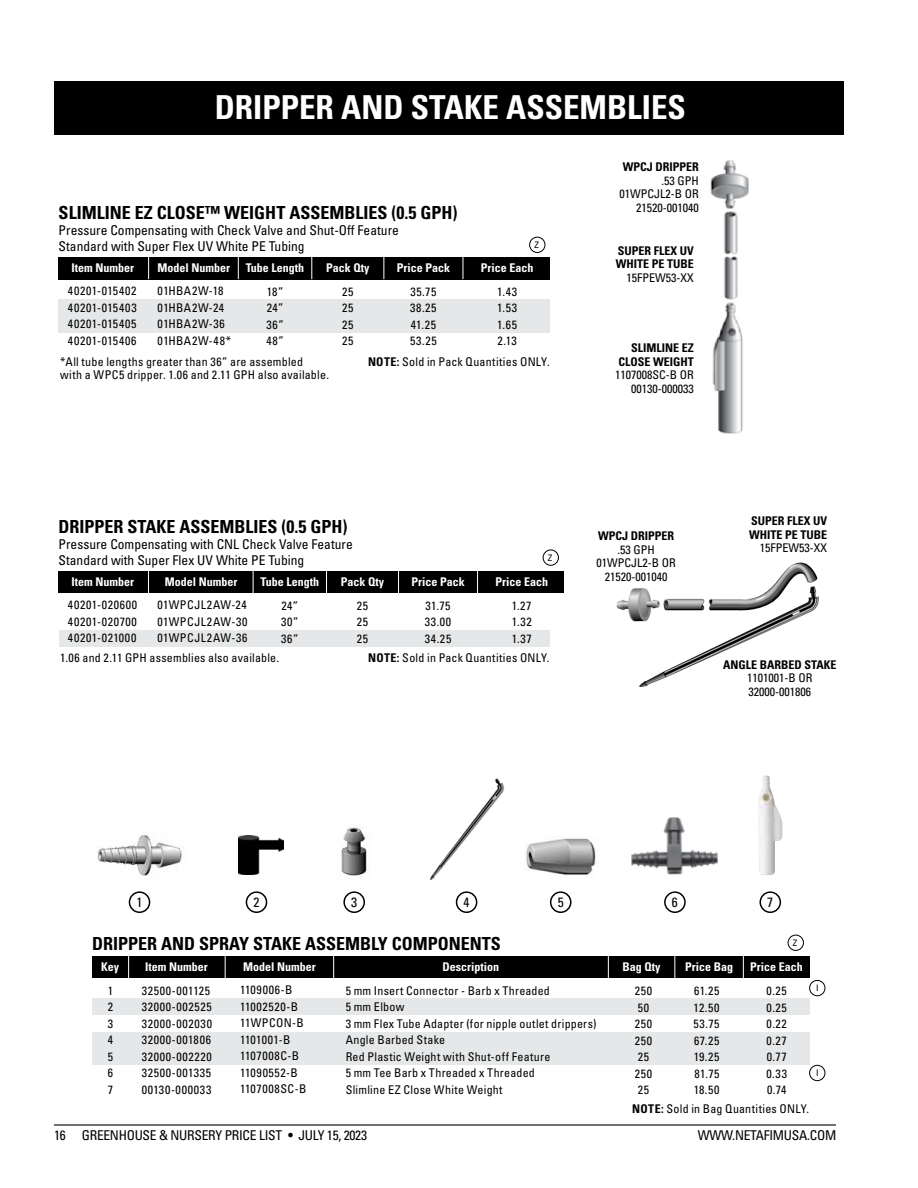
<style>
.page{position:relative;width:918px;height:1188px;background:#fff}
.page>*{position:absolute;margin:0;border:0;box-sizing:border-box;transform-origin:0 0}
.t1{font:700 condensed 33px "Univers LT Std";color:#fff}
.t2{font:700 condensed 18px "Univers LT Std";color:#000}
.t3{font:condensed 13.5px/16.2px "Univers LT Std";color:#000}
.t4{font:condensed 13.5px "Univers LT Std";letter-spacing:-.02em;color:#000}
.t5{font:condensed 12px/16.5px "Univers LT Std";letter-spacing:.025em;color:#000;text-align:justify}
.t6{font:700 condensed 12px "Univers LT Std";color:#fff}
.t7{font:condensed 12px/13.5px "Univers LT Std";color:#000;text-align:right}
.t8{font:700 condensed 12px/13.5px "Univers LT Std";color:#000}
.t9{font:condensed 12px/16.5px "Univers LT Std";letter-spacing:.06em;color:#000}
.t10{font:condensed 12px/16.5px "Univers LT Std";letter-spacing:.045em;color:#000}
.t11{font:condensed 12px/16.5px "Univers LT Std";letter-spacing:.055em;color:#000}
.t12{font:condensed 9px "Univers LT Std";color:#000}
.s1{font-weight:700}
</style>
<div class="page">
<div style="left:54px;top:81px;width:790px;height:54px;background:#000"></div>
<hr style="left:54px;top:1124px;width:782px;height:2px;background:#000">
<div style="left:59px;top:257px;width:491px;height:22px;background:#000"></div>
<div style="left:59px;top:299px;width:491px;height:33px;background:#e6e7e8"></div>
<svg style="left:148px;top:257px;width:1px;height:22px"></svg>
<svg style="left:238px;top:257px;width:1px;height:22px"></svg>
<svg style="left:311px;top:257px;width:1px;height:22px"></svg>
<svg style="left:384px;top:257px;width:1px;height:22px"></svg>
<svg style="left:463px;top:257px;width:1px;height:22px"></svg>
<div style="left:59px;top:571px;width:505px;height:22px;background:#000"></div>
<div style="left:59px;top:630px;width:490px;height:16px;background:#e6e7e8"></div>
<svg style="left:148px;top:571px;width:1px;height:22px"></svg>
<svg style="left:253px;top:571px;width:1px;height:22px"></svg>
<svg style="left:326px;top:571px;width:1px;height:22px"></svg>
<svg style="left:398px;top:571px;width:1px;height:22px"></svg>
<svg style="left:477px;top:571px;width:1px;height:22px"></svg>
<img style="left:616px;top:562px;width:203px;height:125px">
<img style="left:710px;top:160px;width:39px;height:274px">
<img style="left:341px;top:827px;width:28px;height:52px">
<img style="left:97px;top:835px;width:87px;height:41px">
<img style="left:429px;top:778px;width:76px;height:103px">
<img style="left:526px;top:838px;width:70px;height:38px">
<img style="left:758px;top:776px;width:25px;height:99px">
<img style="left:631px;top:817px;width:87px;height:58px">
<img style="left:239px;top:835px;width:44px;height:39px">
<div style="left:129px;top:891px;width:21px;height:22px;border:2px solid #000;border-radius:50%"></div>
<div style="left:246px;top:891px;width:21px;height:22px;border:2px solid #000;border-radius:50%"></div>
<div style="left:343px;top:891px;width:22px;height:22px;border:2px solid #000;border-radius:50%"></div>
<div style="left:456px;top:891px;width:21px;height:22px;border:2px solid #000;border-radius:50%"></div>
<div style="left:550px;top:891px;width:22px;height:22px;border:2px solid #000;border-radius:50%"></div>
<div style="left:664px;top:891px;width:22px;height:22px;border:2px solid #000;border-radius:50%"></div>
<div style="left:759px;top:891px;width:22px;height:22px;border:2px solid #000;border-radius:50%"></div>
<div style="left:92px;top:956px;width:717px;height:22px;background:#000"></div>
<div style="left:92px;top:999px;width:717px;height:16px;background:#e6e7e8"></div>
<div style="left:92px;top:1032px;width:717px;height:33px;background:#e6e7e8"></div>
<svg style="left:225px;top:956px;width:1px;height:22px"></svg>
<svg style="left:333px;top:956px;width:1px;height:22px"></svg>
<svg style="left:128px;top:956px;width:1px;height:22px"></svg>
<svg style="left:608px;top:956px;width:1px;height:22px"></svg>
<svg style="left:674px;top:956px;width:1px;height:22px"></svg>
<svg style="left:743px;top:956px;width:1px;height:22px"></svg>
<div style="left:529px;top:237px;width:16px;height:16px;border:1px solid #000;border-radius:50%"></div>
<div style="left:543px;top:550px;width:16px;height:16px;border:1px solid #000;border-radius:50%"></div>
<div style="left:788px;top:935px;width:16px;height:16px;border:1px solid #000;border-radius:50%"></div>
<div style="left:809px;top:980px;width:16px;height:16px;border:1px solid #000;border-radius:50%"></div>
<div style="left:809px;top:1065px;width:16px;height:16px;border:1px solid #000;border-radius:50%"></div>
<h1 class="t1" style="left:215px;top:87px;width:473px">DRIPPER AND STAKE ASSEMBLIES</h1>
<h2 class="t2" style="left:59px;top:201px;width:400px">SLIMLINE EZ CLOSE™ WEIGHT ASSEMBLIES (0.5 GPH)</h2>
<p class="t3" style="left:59px;top:222px;width:342px">Pressure Compensating with Check Valve and Shut-Off Feature<br>Standard with Super Flex UV White PE Tubing</p>
<p class="t12" style="left:535px;top:239px;width:6px">Z</p>
<p class="t6" style="left:71px;top:260px;width:64px">Item Number</p>
<p class="t6" style="left:158px;top:260px;width:74px">Model Number</p>
<p class="t6" style="left:246px;top:260px;width:60px">Tube Length</p>
<p class="t6" style="left:326px;top:260px;width:45px">Pack Qty</p>
<p class="t6" style="left:397px;top:260px;width:55px">Price Pack</p>
<p class="t6" style="left:481px;top:260px;width:54px">Price Each</p>
<p class="t5" style="left:68px;top:283px;width:70px">40201-015402<br>40201-015403<br>40201-015405<br>40201-015406</p>
<p class="t5" style="left:158px;top:283px;width:75px;text-align:left">01HBA2W-18<br>01HBA2W-24<br>01HBA2W-36<br>01HBA2W-48*</p>
<p class="t5" style="left:266px;top:283px;width:19px">18” 24” 36” 48”</p>
<p class="t5" style="left:342px;top:283px;width:13px">25<br>25<br>25<br>25</p>
<p class="t5" style="left:497px;top:283px;width:22px">1.43<br>1.53<br>1.65<br>2.13</p>
<p class="t5" style="left:410px;top:283px;width:28px">35.75<br>38.25<br>41.25<br>53.25</p>
<p class="t5" style="left:60px;top:353px;width:244px">*All tube lengths greater than 36” are assembled</p>
<p class="t5" style="left:368px;top:353px;width:183px"><span class="s1">NOTE:</span> Sold in Pack Quantities ONLY.</p>
<p class="t5" style="left:60px;top:367px;width:270px">with a WPC5 dripper. 1.06 and 2.11 GPH also available.</p>
<p class="t8" style="left:623px;top:160px;width:78px">WPCJ DRIPPER</p>
<p class="t7" style="left:619px;top:174px;width:81px">.53 GPH<br>01WPCJL2-B OR<br>21520-001040</p>
<p class="t8" style="left:616px;top:244px;width:79px">SUPER FLEX UV<br>WHITE PE TUBE</p>
<p class="t7" style="left:626px;top:270px;width:69px">15FPEW53-XX</p>
<p class="t8" style="left:618px;top:341px;width:77px;text-align:right">SLIMLINE EZ<br>CLOSE WEIGHT</p>
<p class="t7" style="left:615px;top:368px;width:80px">1107008SC-B OR<br>00130-000033</p>
<h2 class="t2" style="left:59px;top:515px;width:290px">DRIPPER STAKE ASSEMBLIES (0.5 GPH)</h2>
<p class="t3" style="left:59px;top:536px;width:296px">Pressure Compensating with CNL Check Valve Feature<br>Standard with Super Flex UV White PE Tubing</p>
<p class="t12" style="left:548px;top:552px;width:6px">Z</p>
<p class="t6" style="left:71px;top:574px;width:64px">Item Number</p>
<p class="t6" style="left:165px;top:574px;width:74px">Model Number</p>
<p class="t6" style="left:261px;top:574px;width:60px">Tube Length</p>
<p class="t6" style="left:341px;top:574px;width:45px">Pack Qty</p>
<p class="t6" style="left:411px;top:574px;width:55px">Price Pack</p>
<p class="t6" style="left:495px;top:574px;width:54px">Price Each</p>
<p class="t5" style="left:68px;top:597px;width:71px">40201-020600<br>40201-020700<br>40201-021000</p>
<p class="t5" style="left:157px;top:597px;width:91px">01WPCJL2AW-24<br>01WPCJL2AW-30<br>01WPCJL2AW-36</p>
<p class="t5" style="left:281px;top:597px;width:19px">24” 30” 36”</p>
<p class="t5" style="left:357px;top:597px;width:13px">25<br>25<br>25</p>
<p class="t5" style="left:512px;top:597px;width:21px">1.27<br>1.32<br>1.37</p>
<p class="t5" style="left:425px;top:597px;width:28px">31.75<br>33.00<br>34.25</p>
<p class="t5" style="left:60px;top:649px;width:221px">1.06 and 2.11 GPH assemblies also available.</p>
<p class="t5" style="left:368px;top:649px;width:183px"><span class="s1">NOTE:</span> Sold in Pack Quantities ONLY.</p>
<p class="t8" style="left:598px;top:529px;width:78px">WPCJ DRIPPER</p>
<p class="t7" style="left:597px;top:543px;width:81px;text-align:center">.53 GPH<br>01WPCJL2-B OR<br>21520-001040</p>
<p class="t8" style="left:749px;top:514px;width:79px">SUPER FLEX UV<br>WHITE PE TUBE</p>
<p class="t7" style="left:760px;top:541px;width:69px">15FPEW53-XX</p>
<p class="t8" style="left:723px;top:658px;width:115px">ANGLE BARBED STAKE</p>
<p class="t7" style="left:747px;top:671px;width:67px;text-align:left">1101001-B OR<br>32000-001806</p>
<p class="t3" style="left:137px;top:894px;width:7px">1</p>
<p class="t3" style="left:254px;top:894px;width:7px">2</p>
<p class="t3" style="left:351px;top:894px;width:7px">3</p>
<p class="t3" style="left:464px;top:894px;width:7px">4</p>
<p class="t3" style="left:558px;top:894px;width:7px">5</p>
<p class="t3" style="left:672px;top:894px;width:7px">6</p>
<p class="t3" style="left:767px;top:894px;width:7px">7</p>
<h2 class="t2" style="left:92px;top:932px;width:410px">DRIPPER AND SPRAY STAKE ASSEMBLY COMPONENTS</h2>
<p class="t12" style="left:793px;top:937px;width:6px">Z</p>
<p class="t6" style="left:101px;top:960px;width:19px">Key</p>
<p class="t6" style="left:145px;top:960px;width:64px">Item Number</p>
<p class="t6" style="left:243px;top:960px;width:74px">Model Number</p>
<p class="t6" style="left:443px;top:960px;width:58px">Description</p>
<p class="t6" style="left:623px;top:960px;width:39px">Bag Qty</p>
<p class="t6" style="left:685px;top:960px;width:49px">Price Bag</p>
<p class="t6" style="left:750px;top:960px;width:54px">Price Each</p>
<p class="t9" style="left:142px;top:982px;width:72px">32500-001125<br>32000-002525<br>32000-002030<br>32000-001806<br>32000-002220<br>32500-001335<br>00130-000033</p>
<p class="t10" style="left:240px;top:982px;width:68px">1109006-B<br>11002520-B<br>11WPCON-B<br>1101001-B<br>1107008C-B<br>11090552-B<br>1107008SC-B</p>
<p class="t5" style="left:346px;top:982px;width:252px;text-align:left">5 mm Insert Connector - Barb x Threaded<br>5 mm Elbow<br>3 mm Flex Tube Adapter (for nipple outlet drippers)<br>Angle Barbed Stake<br>Red Plastic Weight with Shut-off Feature<br>5 mm Tee Barb x Threaded x Threaded<br>Slimline EZ Close White Weight</p>
<p class="t5" style="left:108px;top:982px;width:7px">1<br>2<br>3<br>4<br>5<br>6<br>7</p>
<p class="t11" style="left:635px;top:982px;width:19px">250<br>50<br>250<br>250<br>25<br>250<br>25</p>
<p class="t5" style="left:766px;top:982px;width:22px">0.25<br>0.25<br>0.22<br>0.27<br>0.77<br>0.33<br>0.74</p>
<p class="t5" style="left:693px;top:982px;width:28px">61.25<br>12.50<br>53.75<br>67.25<br>19.25<br>81.75<br>18.50</p>
<p class="t5" style="left:632px;top:1100px;width:178px"><span class="s1">NOTE:</span> Sold in Bag Quantities ONLY.</p>
<p class="t12" style="left:816px;top:982px;width:4px">I</p>
<p class="t12" style="left:816px;top:1067px;width:4px">I</p>
<p class="t4" style="left:54px;top:1127px;width:315px">16 GREENHOUSE &amp; NURSERY PRICE LIST <sup>●</sup> JULY 15, 2023</p>
<p class="t4" style="left:698px;top:1127px;width:140px">WWW.NETAFIMUSA.COM</p>
</div>
